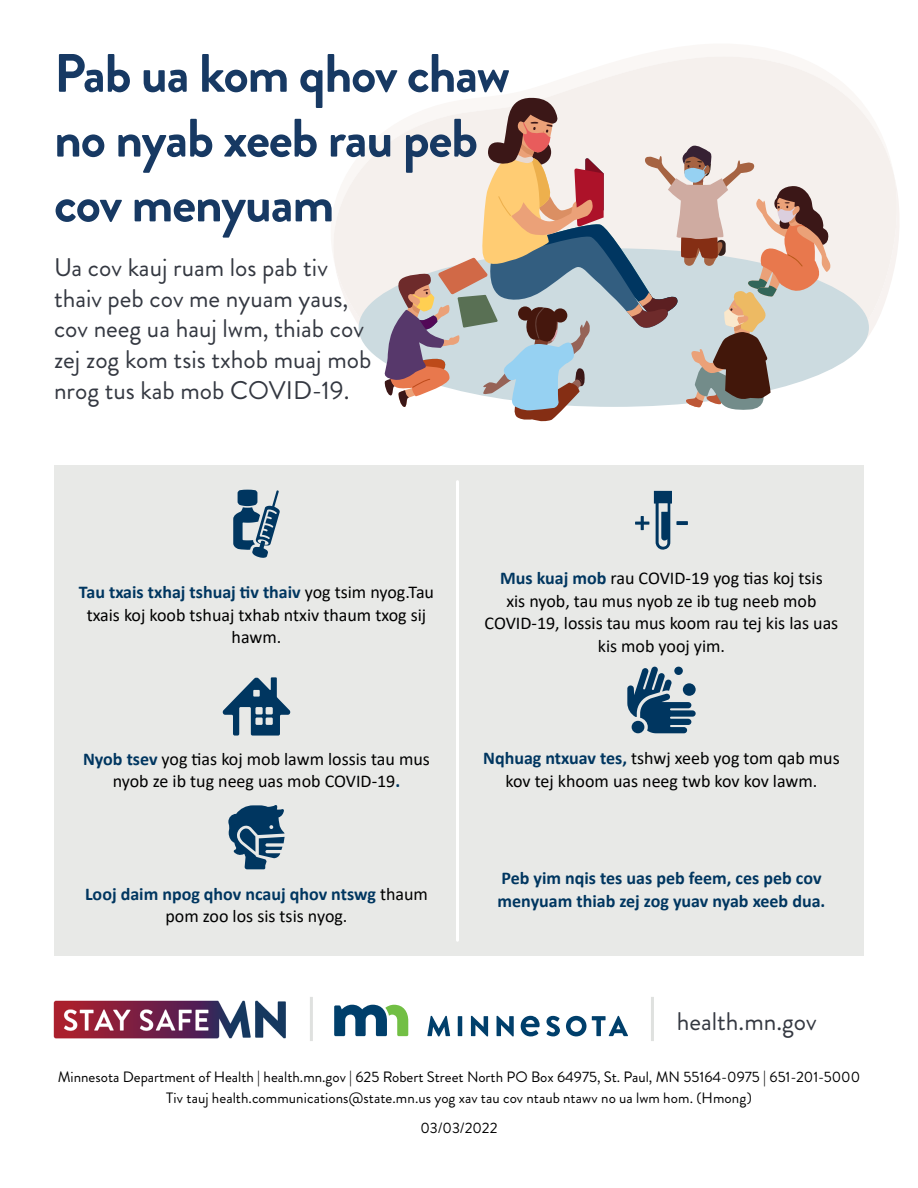
<style>
.page{position:relative;width:918px;height:1188px;background:#fff}
.page>*{position:absolute;margin:0;border:0;box-sizing:border-box;transform-origin:0 0}
.t1{font:700 54px/64.8px "Brandon Grotesque";letter-spacing:-.025em;color:#173963}
.t2{font:25.5px/30.6px "Brandon Grotesque";color:#343841}
.Body-center{font:18px/22.5px "Calibri";color:#000;text-align:center}
.body{font:700 18px/22.5px "Calibri";color:#003660}
.Body-center-2{font:700 18px/22.5px "Calibri";color:#003660;text-align:center}
.body_10{font:15px/21px "Brandon Grotesque";color:#000;text-align:center}
.s1{font-weight:700;color:#003660}
.s2{font-weight:400;color:#000}
</style>
<div class="page">
<svg style="left:333px;top:56px;width:566px;height:287px;fill:#f6f1ef"></svg>
<div style="left:359px;top:248px;width:510px;height:159px;background:#ccdbe0;border-radius:50%"></div>
<svg style="left:383px;top:95px;width:448px;height:327px"></svg>
<svg style="left:334px;top:1005px;width:74px;height:31px"></svg>
<svg style="left:427px;top:1016px;width:23px;height:20px"></svg>
<hr style="left:458px;top:1016px;width:4px;height:20px;background:#003f6b">
<svg style="left:471px;top:1016px;width:17px;height:20px"></svg>
<svg style="left:497px;top:1016px;width:17px;height:20px"></svg>
<svg style="left:546px;top:1016px;width:14px;height:20px"></svg>
<svg style="left:566px;top:1016px;width:62px;height:20px"></svg>
<svg style="left:521px;top:1016px;width:19px;height:20px"></svg>
<img style="left:54px;top:1000px;width:232px;height:38px">
<hr style="left:310px;top:997px;width:3px;height:44px;background:#dfe1df">
<hr style="left:651px;top:997px;width:3px;height:44px;background:#dfe1df">
<div style="left:54px;top:466px;width:810px;height:490px;background:#e8e9e7"></div>
<svg style="left:233px;top:490px;width:47px;height:68px"></svg>
<svg style="left:223px;top:677px;width:67px;height:59px"></svg>
<svg style="left:228px;top:805px;width:57px;height:64px"></svg>
<svg style="left:635px;top:491px;width:53px;height:59px"></svg>
<svg style="left:627px;top:666px;width:69px;height:67px"></svg>
<hr style="left:456px;top:482px;width:3px;height:458px;background:#fff">
<h1 class="t1" style="left:54px;top:42px;width:458px">Pab ua kom qhov chaw no nyab xeeb rau peb cov menyuam</h1>
<h2 class="t2" style="left:54px;top:253px;width:319px">Ua cov kauj ruam los pab tiv thaiv peb cov me nyuam yaus, cov neeg ua hauj lwm, thiab cov zej zog kom tsis txhob muaj mob nrog tus kab mob COVID-19.</h2>
<p class="Body-center" style="left:79px;top:581px;width:357px"><span class="s1">Tau txais txhaj tshuaj tiv thaiv</span> yog tsim nyog.Tau txais koj koob tshuaj txhab ntxiv thaum txog sij hawm.</p>
<p class="Body-center" style="left:83px;top:747px;width:348px"><span class="s1">Nyob tsev</span> yog tias koj mob lawm lossis tau mus nyob ze ib tug neeg uas mob COVID-19<span class="s1">.</span></p>
<p class="Body-center-2" style="left:85px;top:882px;width:344px">Looj daim npog qhov ncauj qhov ntswg <span class="s2">thaum pom zoo los sis tsis nyog.</span></p>
<p class="Body-center" style="left:485px;top:566px;width:355px"><span class="s1">Mus kuaj mob</span> rau COVID-19 yog tias koj tsis<br>xis nyob, tau mus nyob ze ib tug neeb mob COVID-19, lossis tau mus koom rau tej kis las uas kis mob yooj yim.</p>
<p class="Body-center" style="left:483px;top:746px;width:358px"><span class="s1">Nqhuag ntxuav tes,</span> tshwj xeeb yog tom qab mus kov tej khoom uas neeg twb kov kov lawm.</p>
<p class="body" style="left:498px;top:867px;width:329px">Peb yim nqis tes uas peb feem, ces peb cov menyuam thiab zej zog yuav nyab xeeb dua.</p>
<h3 class="t2" style="left:677px;top:1006px;width:141px">health.mn.gov</h3>
<p class="body_10" style="left:58px;top:1066px;width:804px">Minnesota Department of Health | health.mn.gov | 625 Robert Street North PO Box 64975, St. Paul, MN 55164-0975 | 651-201-5000<br>Tiv tauj health.communications@state.mn.us yog xav tau cov ntaub ntawv no ua lwm hom. (Hmong)</p>
<p class="body_10" style="left:420px;top:1117px;width:79px">03/03/2022</p>
</div>
